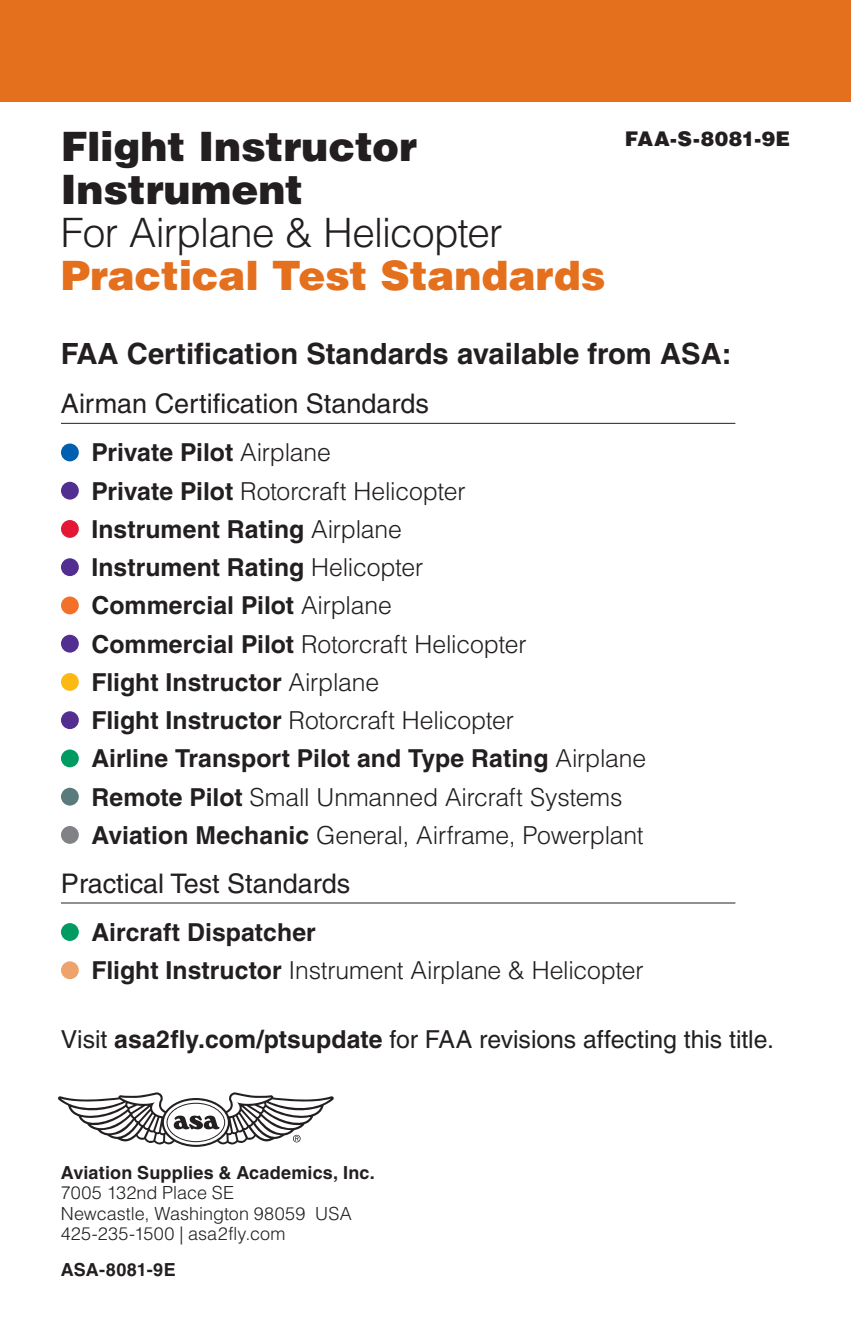
<style>
.page{position:relative;width:851px;height:1337px;background:#fff}
.page>*{position:absolute;margin:0;border:0;box-sizing:border-box;transform-origin:0 0}
.t1{font:900 40.5px/42.8px "Helvetica LT Pro";letter-spacing:-.005em;color:#231f20}
.t2{font:300 40.5px "Helvetica LT Pro";letter-spacing:-.02em;color:#231f20}
.t3{font:900 40.5px "Helvetica LT Pro";letter-spacing:-.005em;color:#e4701e}
.t4{font:700 29.25px "Helvetica LT Pro";color:#231f20}
.t5{font:27px "Helvetica LT Pro";color:#231f20}
.t6{font:700 24.75px/38.2px "Helvetica LT Pro";color:#231f20}
.t7{font:24.75px "Helvetica LT Pro";color:#231f20}
.t8{font:900 20.25px "Helvetica LT Pro";letter-spacing:.015em;color:#231f20}
.t9{font:300 18px/20.2px "Helvetica LT Pro";color:#231f20}
.t10{font:700 18px "Helvetica LT Pro";letter-spacing:.01em;color:#231f20}
.s1{font-weight:300}
.s2{font-weight:700}
</style>
<div class="page">
<div style="left:0;top:0;width:850px;height:101px;background:#e4701e"></div>
<svg style="left:58px;top:1092px;width:276px;height:54px"></svg>
<hr style="left:61px;top:423px;width:674px;height:1px;background:#231f20">
<hr style="left:61px;top:902px;width:674px;height:1px;background:#231f20">
<div style="left:61px;top:443px;width:18px;height:18px;background:#005fae;border-radius:50%"></div>
<div style="left:61px;top:520px;width:18px;height:18px;background:#e31837;border-radius:50%"></div>
<div style="left:61px;top:596px;width:18px;height:18px;background:#f37029;border-radius:50%"></div>
<div style="left:61px;top:673px;width:18px;height:18px;background:#fdb913;border-radius:50%"></div>
<div style="left:61px;top:482px;width:18px;height:17px;background:#532e91;border-radius:50%"></div>
<div style="left:61px;top:558px;width:18px;height:18px;background:#532e91;border-radius:50%"></div>
<div style="left:61px;top:635px;width:18px;height:17px;background:#532e91;border-radius:50%"></div>
<div style="left:61px;top:711px;width:18px;height:18px;background:#532e91;border-radius:50%"></div>
<div style="left:61px;top:749px;width:18px;height:18px;background:#009b62;border-radius:50%"></div>
<div style="left:61px;top:787px;width:18px;height:18px;background:#597b7c;border-radius:50%"></div>
<div style="left:61px;top:923px;width:18px;height:18px;background:#009b62;border-radius:50%"></div>
<div style="left:61px;top:826px;width:18px;height:18px;background:#808285;border-radius:50%"></div>
<div style="left:61px;top:961px;width:18px;height:18px;background:#efa36c;border-radius:50%"></div>
<h1 class="t1" style="left:61px;top:125px;width:358px">Flight Instructor<br>Instrument</h1>
<h1 class="t2" style="left:61px;top:207px;width:443px">For Airplane &amp; Helicopter</h1>
<h1 class="t3" style="left:61px;top:248px;width:546px">Practical Test Standards</h1>
<p class="t8" style="left:625px;top:126px;width:167px">FAA-S-8081-9E</p>
<p class="t4" style="left:61px;top:336px;width:672px">FAA Certification Standards available from ASA:</p>
<p class="t5" style="left:61px;top:388px;width:369px">Airman Certification Standards</p>
<p class="t6" style="left:91px;top:433px;width:556px">Private Pilot <span class="s1">Airplane<br></span>Private Pilot <span class="s1">Rotorcraft Helicopter<br></span>Instrument Rating <span class="s1">Airplane<br></span>Instrument Rating <span class="s1">Helicopter<br></span>Commercial Pilot <span class="s1">Airplane<br></span>Commercial Pilot <span class="s1">Rotorcraft Helicopter<br></span>Flight Instructor <span class="s1">Airplane<br></span>Flight Instructor <span class="s1">Rotorcraft Helicopter<br></span>Airline Transport Pilot and Type Rating <span class="s1">Airplane </span>Remote Pilot <span class="s1">Small Unmanned Aircraft Systems </span>Aviation Mechanic <span class="s1">General, Airframe, Powerplant</span></p>
<p class="t5" style="left:61px;top:867px;width:291px">Practical Test Standards</p>
<p class="t6" style="left:91px;top:913px;width:554px">Aircraft Dispatcher<br>Flight Instructor <span class="s1">Instrument Airplane &amp; Helicopter</span></p>
<p class="t7" style="left:61px;top:1025px;width:714px">Visit <span class="s2">asa2fly.com/ptsupdate</span> for FAA revisions affecting this title.</p>
<p class="t10" style="left:61px;top:1161px;width:315px">Aviation Supplies &amp; Academics, Inc.</p>
<p class="t9" style="left:61px;top:1182px;width:292px">7005 132nd Place SE<br>Newcastle, Washington 98059 USA<br>425-235-1500 | asa2fly.com</p>
<p class="t10" style="left:61px;top:1258px;width:116px">ASA-8081-9E</p>
</div>
